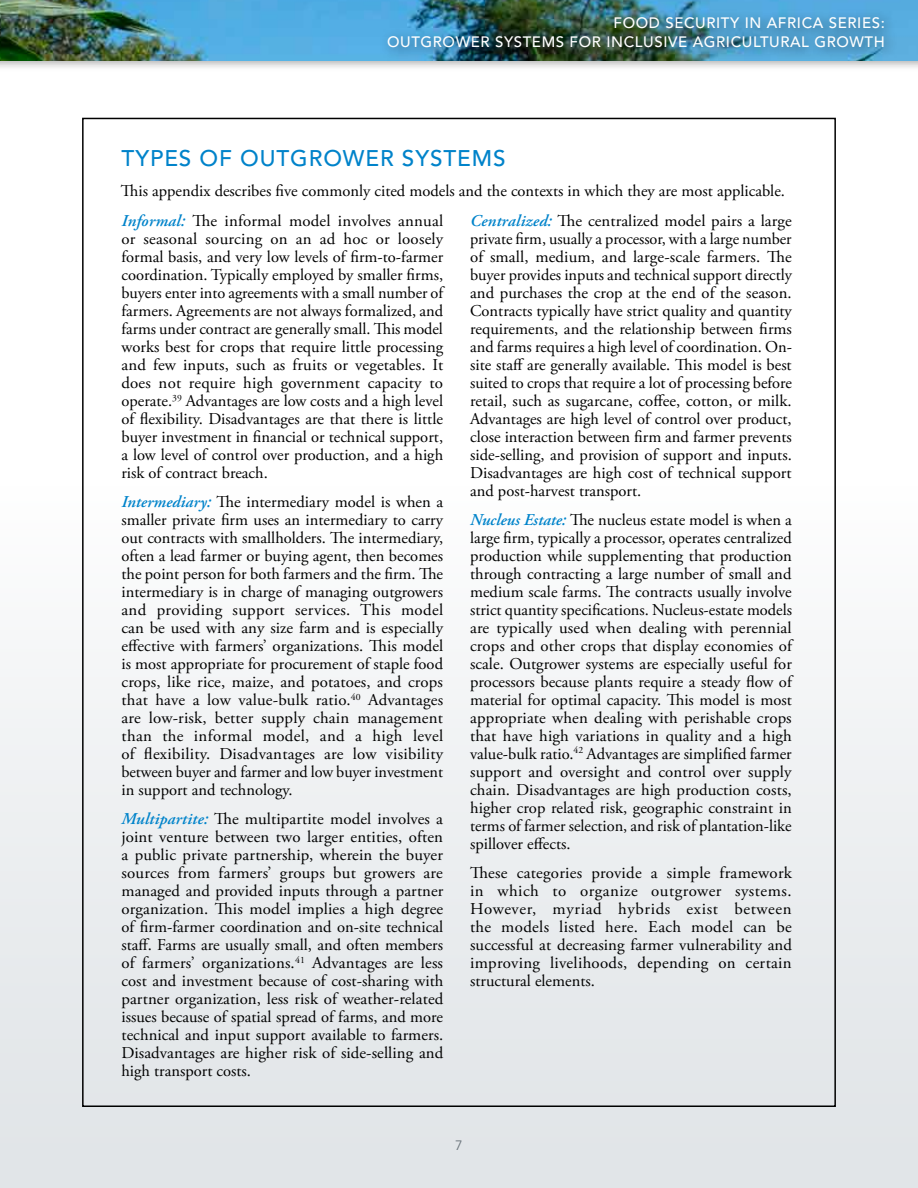
<style>
.page{position:relative;width:918px;height:1188px;background:#fff}
.page>*{position:absolute;margin:0;border:0;box-sizing:border-box;transform-origin:0 0}
.t1{font:500 22.5px "Avenir LT Std";letter-spacing:.04em;color:#0083ca}
.t2{font:16.5px/18px "Adobe Garamond Pro";color:#000;text-align:justify}
.t3{font:500 15px/18.8px "Avenir LT Std";letter-spacing:.04em;color:#fff;text-align:right}
.t4{font:13.5px "Avenir LT Std";color:#6a747b}
.s1{font-weight:600;font-style:italic;color:#0083ca}
</style>
<div class="page">
<div style="left:0;top:0;width:918px;height:72px;background:#000;opacity:.3"></div>
<img style="left:0;top:0;width:918px;height:60px">
<div style="left:0;top:486px;width:918px;height:702px;background:linear-gradient(to bottom,#fcfdfd,#dce0e4)"></div>
<hr style="left:0;top:486px;width:1px;height:702px;background:#e1e5e8">
<div style="left:379px;top:9px;width:518px;height:53px;background:#000;opacity:.65"></div>
<p class="t3" style="left:387px;top:14px;width:499px">FOOD SECURITY IN AFRICA SERIES:<br>OUTGROWER SYSTEMS FOR INCLUSIVE AGRICULTURAL GROWTH</p>
<h1 class="t1" style="left:122px;top:145px;width:386px">TYPES OF OUTGROWER SYSTEMS</h1>
<p class="t2" style="left:121px;top:182px;width:666px">This appendix describes five commonly cited models and the contexts in which they are most applicable.</p>
<p class="t2" style="left:122px;top:212px;width:323px"><span class="s1">Informal:</span> The informal model involves annual or seasonal sourcing on an ad hoc or loosely formal basis, and very low levels of firm-to-farmer coordination. Typically employed by smaller firms, buyers enter into agreements with a small number of farmers. Agreements are not always formalized, and farms under contract are generally small. This model works best for crops that require little processing and few inputs, such as fruits or vegetables. It does not require high government capacity to operate.<sup>39</sup> Advantages are low costs and a high level of flexibility. Disadvantages are that there is little buyer investment in financial or technical support, a low level of control over production, and a high risk of contract breach.</p>
<p class="t2" style="left:122px;top:493px;width:323px"><span class="s1">Intermediary:</span> The intermediary model is when a smaller private firm uses an intermediary to carry out contracts with smallholders. The intermediary, often a lead farmer or buying agent, then becomes the point person for both farmers and the firm. The intermediary is in charge of managing outgrowers and providing support services. This model can be used with any size farm and is especially effective with farmers’ organizations. This model is most appropriate for procurement of staple food crops, like rice, maize, and potatoes, and crops that have a low value-bulk ratio.<sup>40</sup> Advantages are low-risk, better supply chain management than the informal model, and a high level of flexibility. Disadvantages are low visibility between buyer and farmer and low buyer investment in support and technology.</p>
<p class="t2" style="left:122px;top:811px;width:323px"><span class="s1">Multipartite:</span> The multipartite model involves a joint venture between two larger entities, often a public private partnership, wherein the buyer sources from farmers’ groups but growers are managed and provided inputs through a partner organization. This model implies a high degree of firm-farmer coordination and on-site technical staff. Farms are usually small, and often members of farmers’ organizations.<sup>41</sup> Advantages are less cost and investment because of cost-sharing with partner organization, less risk of weather-related issues because of spatial spread of farms, and more technical and input support available to farmers.<br>Disadvantages are higher risk of side-selling and high transport costs.</p>
<p class="t2" style="left:470px;top:212px;width:323px"><span class="s1">Centralized:</span> The centralized model pairs a large private firm, usually a processor, with a large number of small, medium, and large-scale farmers. The buyer provides inputs and technical support directly and purchases the crop at the end of the season.<br>Contracts typically have strict quality and quantity requirements, and the relationship between firms and farms requires a high level of coordination. On&shy;site staff are generally available. This model is best suited to crops that require a lot of processing before retail, such as sugarcane, coffee, cotton, or milk.<br>Advantages are high level of control over product, close interaction between firm and farmer prevents side-selling, and provision of support and inputs.<br>Disadvantages are high cost of technical support and post-harvest transport.</p>
<p class="t2" style="left:470px;top:511px;width:323px"><span class="s1">Nucleus Estate:</span> The nucleus estate model is when a large firm, typically a processor, operates centralized production while supplementing that production through contracting a large number of small and medium scale farms. The contracts usually involve strict quantity specifications. Nucleus-estate models are typically used when dealing with perennial crops and other crops that display economies of scale. Outgrower systems are especially useful for processors because plants require a steady flow of material for optimal capacity. This model is most appropriate when dealing with perishable crops that have high variations in quality and a high value-bulk ratio.<sup>42</sup> Advantages are simplified farmer support and oversight and control over supply chain. Disadvantages are high production costs, higher crop related risk, geographic constraint in terms of farmer selection, and risk of plantation-like spillover effects.</p>
<p class="t2" style="left:470px;top:864px;width:323px">These categories provide a simple framework in which to organize outgrower systems.<br>However, myriad hybrids exist between the models listed here. Each model can be successful at decreasing farmer vulnerability and improving livelihoods, depending on certain structural elements.</p>
<p class="t4" style="left:455px;top:1137px;width:9px">7</p>
</div>
